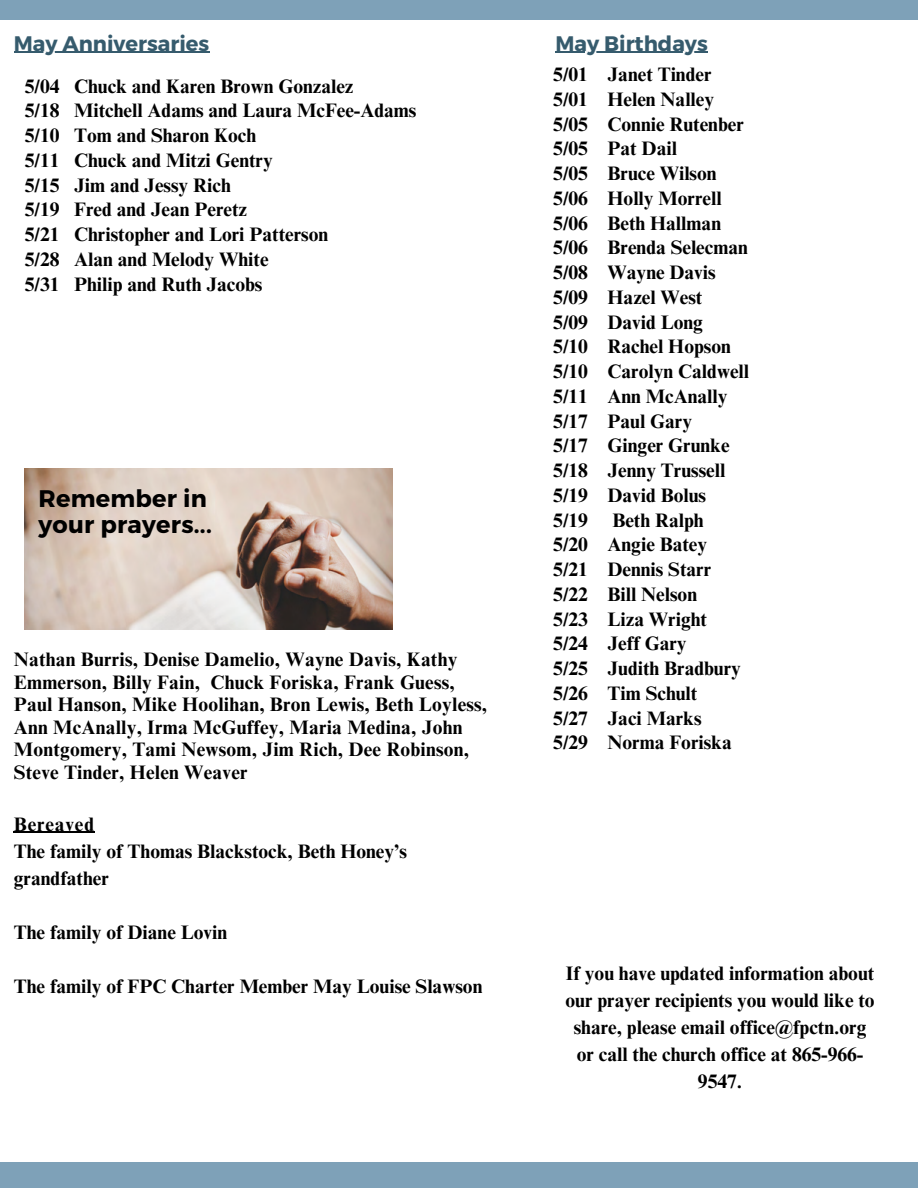
<style>
.page{position:relative;width:918px;height:1188px;background:#fff}
.page>*{position:absolute;margin:0;border:0;box-sizing:border-box;transform-origin:0 0}
.t1{font:700 24px/25.8px "Montserrat";letter-spacing:.01em;color:#000}
.t2{font:700 21px "Montserrat";color:#365b6d}
.t3{font:700 19.5px/22.5px "Times NRMT Pro";color:#000}
.t4{font:700 19.5px "Times NRMT Pro";letter-spacing:.045em;color:#000}
</style>
<div class="page">
<div style="left:0;top:1162px;width:918px;height:26px;background:#7ea1b8"></div>
<div style="left:0;top:0;width:918px;height:20px;background:#7ea1b8"></div>
<img style="left:25px;top:468px;width:368px;height:162px">
<hr style="left:14px;top:52px;width:195px;height:1px;background:#365b6d">
<hr style="left:555px;top:52px;width:153px;height:1px;background:#365b6d">
<hr style="left:14px;top:832px;width:81px;height:1px;background:#000">
<p class="t2" style="left:14px;top:29px;width:197px">May Anniversaries</p>
<p class="t2" style="left:555px;top:29px;width:154px">May Birthdays</p>
<p class="t3" style="left:25px;top:77px;width:330px">5/04 Chuck and Karen Brown Gonzalez</p>
<p class="t3" style="left:25px;top:102px;width:393px">5/18 Mitchell Adams and Laura McFee-Adams</p>
<p class="t3" style="left:25px;top:127px;width:233px">5/10 Tom and Sharon Koch</p>
<p class="t3" style="left:25px;top:151px;width:250px">5/11 Chuck and Mitzi Gentry</p>
<p class="t3" style="left:25px;top:176px;width:207px">5/15 Jim and Jessy Rich</p>
<p class="t3" style="left:25px;top:201px;width:224px">5/19 Fred and Jean Peretz</p>
<p class="t3" style="left:25px;top:226px;width:305px">5/21 Christopher and Lori Patterson</p>
<p class="t3" style="left:25px;top:250px;width:245px">5/28 Alan and Melody White</p>
<p class="t3" style="left:25px;top:275px;width:239px">5/31 Philip and Ruth Jacobs</p>
<p class="t1" style="left:38px;top:484px;width:175px">Remember in your prayers...</p>
<p class="t3" style="left:14px;top:651px;width:475px">Nathan Burris, Denise Damelio, Wayne Davis, Kathy Emmerson, Billy Fain, Chuck Foriska, Frank Guess, Paul Hanson, Mike Hoolihan, Bron Lewis, Beth Loyless, Ann McAnally, Irma McGuffey, Maria Medina, John Montgomery, Tami Newsom, Jim Rich, Dee Robinson, Steve Tinder, Helen Weaver</p>
<p class="t4" style="left:14px;top:817px;width:82px">Bereaved</p>
<p class="t3" style="left:14px;top:840px;width:395px;line-height:27px">The family of Thomas Blackstock, Beth Honey’s grandfather</p>
<p class="t3" style="left:14px;top:923px;width:215px">The family of Diane Lovin</p>
<p class="t3" style="left:14px;top:977px;width:470px">The family of FPC Charter Member May Louise Slawson</p>
<p class="t3" style="left:553px;top:66px;width:160px">5/01 Janet Tinder</p>
<p class="t3" style="left:553px;top:90px;width:162px">5/01 Helen Nalley</p>
<h1 class="t3" style="left:553px;top:115px;width:192px">5/05 Connie Rutenber</h1>
<p class="t3" style="left:553px;top:140px;width:125px">5/05 Pat Dail</p>
<p class="t3" style="left:553px;top:165px;width:165px">5/05 Bruce Wilson</p>
<p class="t3" style="left:553px;top:189px;width:170px">5/06 Holly Morrell</p>
<p class="t3" style="left:553px;top:214px;width:169px">5/06 Beth Hallman</p>
<p class="t3" style="left:553px;top:239px;width:196px">5/06 Brenda Selecman</p>
<p class="t3" style="left:553px;top:264px;width:164px">5/08 Wayne Davis</p>
<p class="t3" style="left:553px;top:288px;width:151px">5/09 Hazel West</p>
<p class="t3" style="left:553px;top:313px;width:151px">5/09 David Long</p>
<p class="t3" style="left:553px;top:338px;width:179px">5/10 Rachel Hopson</p>
<p class="t3" style="left:553px;top:363px;width:197px">5/10 Carolyn Caldwell</p>
<p class="t3" style="left:553px;top:387px;width:176px">5/11 Ann McAnally</p>
<p class="t3" style="left:553px;top:412px;width:140px">5/17 Paul Gary</p>
<p class="t3" style="left:553px;top:437px;width:178px">5/17 Ginger Grunke</p>
<p class="t3" style="left:553px;top:462px;width:174px">5/18 Jenny Trussell</p>
<p class="t3" style="left:553px;top:486px;width:154px">5/19 David Bolus</p>
<p class="t3" style="left:553px;top:511px;width:36px">5/19</p>
<p class="t3" style="left:612px;top:511px;width:93px">Beth Ralph</p>
<p class="t3" style="left:553px;top:536px;width:155px">5/20 Angie Batey</p>
<p class="t3" style="left:553px;top:561px;width:159px">5/21 Dennis Starr</p>
<p class="t3" style="left:553px;top:585px;width:145px">5/22 Bill Nelson</p>
<p class="t3" style="left:553px;top:610px;width:155px">5/23 Liza Wright</p>
<p class="t3" style="left:553px;top:635px;width:135px">5/24 Jeff Gary</p>
<p class="t3" style="left:553px;top:660px;width:189px">5/25 Judith Bradbury</p>
<p class="t3" style="left:553px;top:684px;width:146px">5/26 Tim Schult</p>
<p class="t3" style="left:553px;top:709px;width:150px">5/27 Jaci Marks</p>
<p class="t3" style="left:553px;top:734px;width:180px">5/29 Norma Foriska</p>
<p class="t3" style="left:566px;top:962px;width:311px;line-height:27px;text-align:center">If you have updated information about our prayer recipients you would like to share, please email office@fpctn.org or call the church office at 865-966-<br>9547.</p>
</div>
